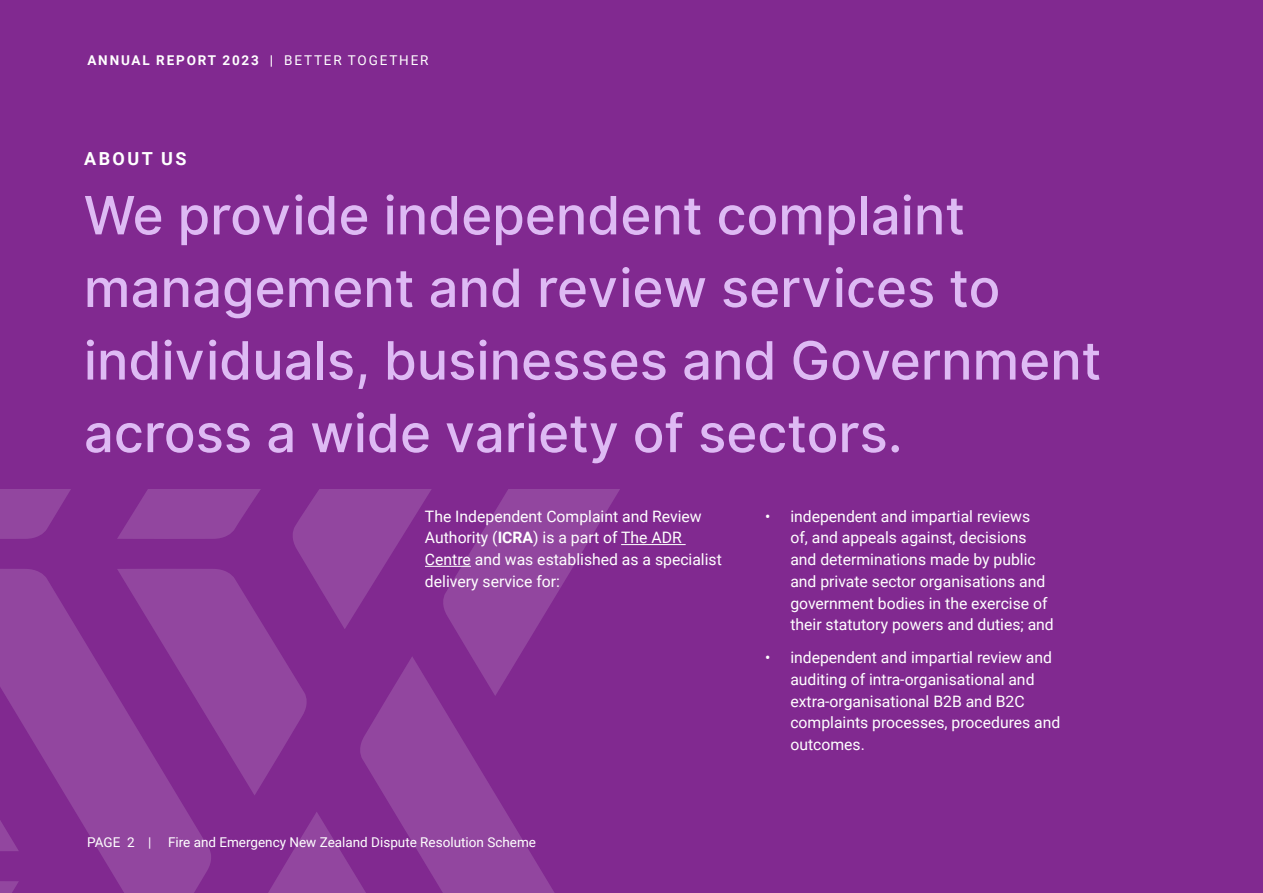
<style>
.page{position:relative;width:1263px;height:893px;background:#812990}
.page>*{position:absolute;margin:0;border:0;box-sizing:border-box;transform-origin:0 0}
.t1{font:500 52.8px/72.6px "Inter";color:#debaf4}
.t2{font:700 18px "Roboto";letter-spacing:.135em;color:#fff}
.t3{font:15.75px/21.8px "Roboto";color:#fff}
.t4{font:13.5px "Roboto";color:#fff}
.t5{font:700 13.5px "Roboto";letter-spacing:.135em;color:#fff}
.s1{font-weight:400}
.s2{font-weight:700}
</style>
<div class="page">
<svg style="left:0;top:489px;width:642px;height:404px"></svg>
<hr style="left:621px;top:544px;width:65px;height:1px;background:#fff">
<hr style="left:425px;top:566px;width:46px;height:1px;background:#fff">
<p class="t5" style="left:87px;top:51px;width:343px">ANNUAL REPORT 2023 | <span class="s1">BETTER TOGETHER</span></p>
<p class="t2" style="left:84px;top:146px;width:104px">ABOUT US</p>
<h1 class="t1" style="left:84px;top:180px;width:1019px">We provide independent complaint management and review services to individuals, businesses and Government across a wide variety of sectors.</h1>
<p class="t3" style="left:425px;top:505px;width:298px">The Independent Complaint and Review Authority (<span class="s2">ICRA</span>) is a part of The ADR Centre and was established as a specialist delivery service for:</p>
<p class="t3" style="left:790px;top:505px;width:265px;text-indent:-25px">• independent and impartial reviews<br>of, and appeals against, decisions and determinations made by public and private sector organisations and government bodies in the exercise of their statutory powers and duties; and</p>
<p class="t3" style="left:790px;top:646px;width:272px;text-indent:-25px">• independent and impartial review and auditing of intra-organisational and extra-organisational B2B and B2C complaints processes, procedures and outcomes.</p>
<p class="t4" style="left:87px;top:833px;width:450px">PAGE 2 | Fire and Emergency New Zealand Dispute Resolution Scheme</p>
</div>
